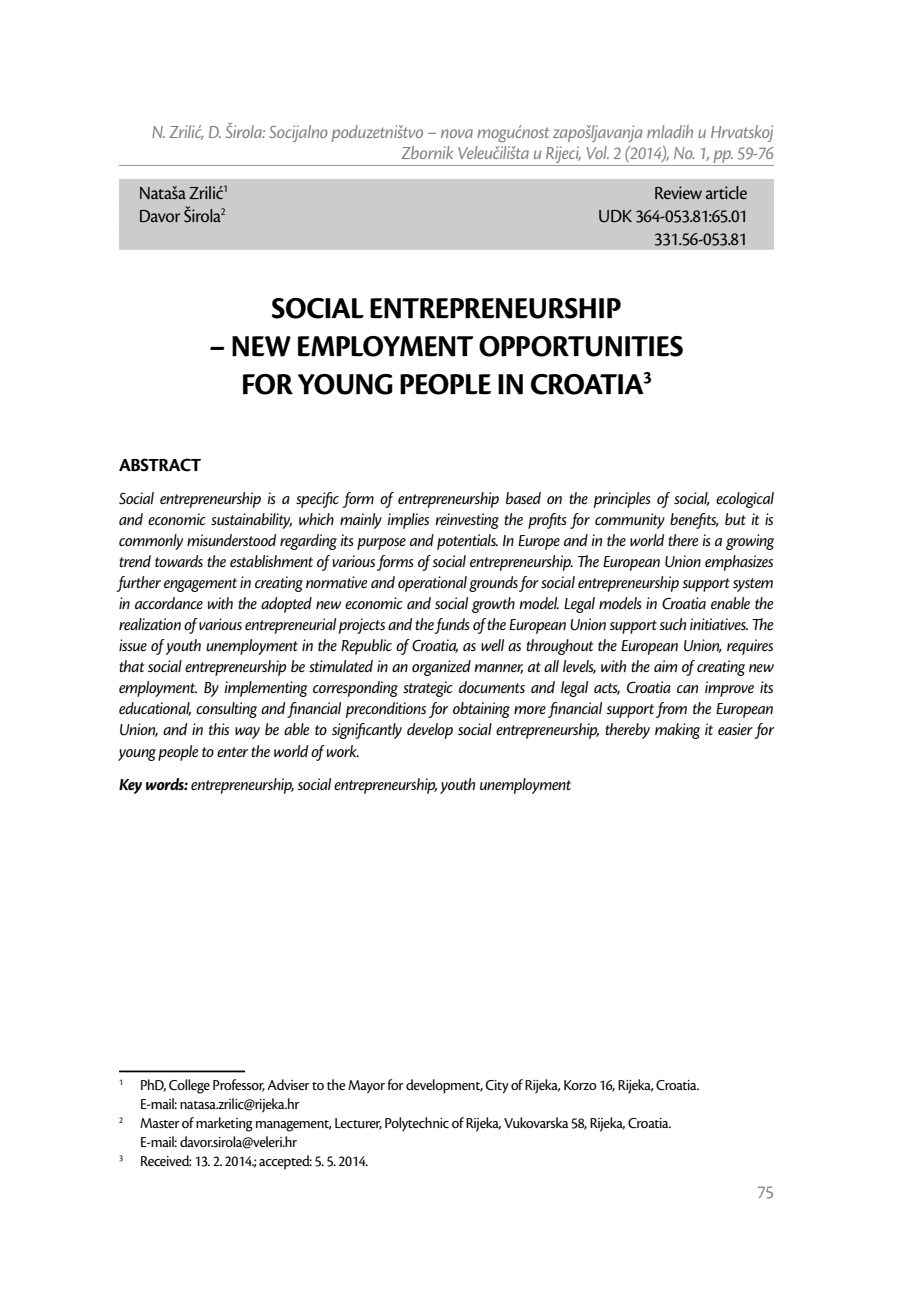
<style>
.page{position:relative;width:898px;height:1290px;background:#fff}
.page>*{position:absolute;margin:0;border:0;box-sizing:border-box;transform-origin:0 0}
.t1{font:700 31.5px/37.8px "Cronos Pro";letter-spacing:-.02em;color:#000;text-align:center;scale:.96 1}
.t2{font:italic 19.25px/21px "Cronos Pro";letter-spacing:-.025em;color:#818181;text-align:right;scale:.96 1}
.t3{font:19.25px/23.1px "Cronos Pro";letter-spacing:-.02em;color:#000;text-align:right;scale:.96 1}
.t4{font:700 19.25px "Cronos Pro";letter-spacing:-.025em;color:#000;scale:.96 1}
.t5{font:19.25px "Cronos Pro";color:#818181;scale:.96 1}
.t6{font:italic 17.5px/21px "Cronos Pro";letter-spacing:-.025em;color:#000;text-align:justify;scale:.96 1}
.t7{font:15.75px "Cronos Pro";letter-spacing:-.02em;color:#000;scale:.96 1}
.s1{font-weight:700}
</style>
<div class="page">
<hr style="left:119px;top:165px;width:655px;height:1px;background:#949494">
<div style="left:119px;top:179px;width:655px;height:25px;background:#ccc"></div>
<div style="left:119px;top:202px;width:655px;height:25px;background:#ccc"></div>
<div style="left:119px;top:225px;width:655px;height:25px;background:#ccc"></div>
<hr style="left:119px;top:1070px;width:126px;height:2px;background:#000">
<p class="t2" style="left:152px;top:121px;width:649px">N. Zrilić, D. Širola: Socijalno poduzetništvo – nova mogućnost zapošljavanja mladih u Hrvatskoj<br>Zbornik Veleučilišta u Rijeci, Vol. 2 (2014), No. 1, pp. 59-76</p>
<p class="t3" style="left:139px;top:181px;width:94px">Nataša Zrilić<sup>1</sup></p>
<p class="t3" style="left:654px;top:181px;width:99px">Review article</p>
<p class="t3" style="left:139px;top:204px;width:92px">Davor Širola<sup>2</sup></p>
<p class="t3" style="left:598px;top:204px;width:157px">UDK 364-053.81:65.01<br>331.56-053.81</p>
<h1 class="t1" style="left:271px;top:290px;width:366px">SOCIAL ENTREPRENEURSHIP</h1>
<h1 class="t1" style="left:209px;top:328px;width:496px">– NEW EMPLOYMENT OPPORTUNITIES<br>FOR YOUNG PEOPLE IN CROATIA<sup>3</sup></h1>
<p class="t4" style="left:119px;top:454px;width:87px">ABSTRACT</p>
<p class="t6" style="left:119px;top:489px;width:684px">Social entrepreneurship is a specific form of entrepreneurship based on the principles of social, ecological and economic sustainability, which mainly implies reinvesting the profits for community benefits, but it is commonly misunderstood regarding its purpose and potentials. In Europe and in the world there is a growing trend towards the establishment of various forms of social entrepreneurship. The European Union emphasizes further engagement in creating normative and operational grounds for social entrepreneurship support system in accordance with the adopted new economic and social growth model. Legal models in Croatia enable the realization of various entrepreneurial projects and the funds of the European Union support such initiatives. The issue of youth unemployment in the Republic of Croatia, as well as throughout the European Union, requires that social entrepreneurship be stimulated in an organized manner, at all levels, with the aim of creating new employment. By implementing corresponding strategic documents and legal acts, Croatia can improve its educational, consulting and financial preconditions for obtaining more financial support from the European Union, and in this way be able to significantly develop social entrepreneurship, thereby making it easier for young people to enter the world of work.</p>
<p class="t6" style="left:119px;top:774px;width:473px"><span class="s1">Key words:</span> entrepreneurship, social entrepreneurship, youth unemployment</p>
<p class="t7" style="left:119px;top:1076px;width:606px"><sup>1</sup> PhD, College Professor, Adviser to the Mayor for development, City of Rijeka, Korzo 16, Rijeka, Croatia.</p>
<p class="t7" style="left:140px;top:1095px;width:168px">E-mail: natasa.zrilic@rijeka.hr</p>
<p class="t7" style="left:119px;top:1114px;width:577px"><sup>2</sup> Master of marketing management, Lecturer, Polytechnic of Rijeka, Vukovarska 58, Rijeka, Croatia.</p>
<p class="t7" style="left:140px;top:1133px;width:165px">E-mail: davor.sirola@veleri.hr</p>
<p class="t7" style="left:119px;top:1152px;width:261px"><sup>3</sup> Received: 13. 2. 2014.; accepted: 5. 5. 2014.</p>
<p class="t5" style="left:757px;top:1181px;width:19px">75</p>
</div>
